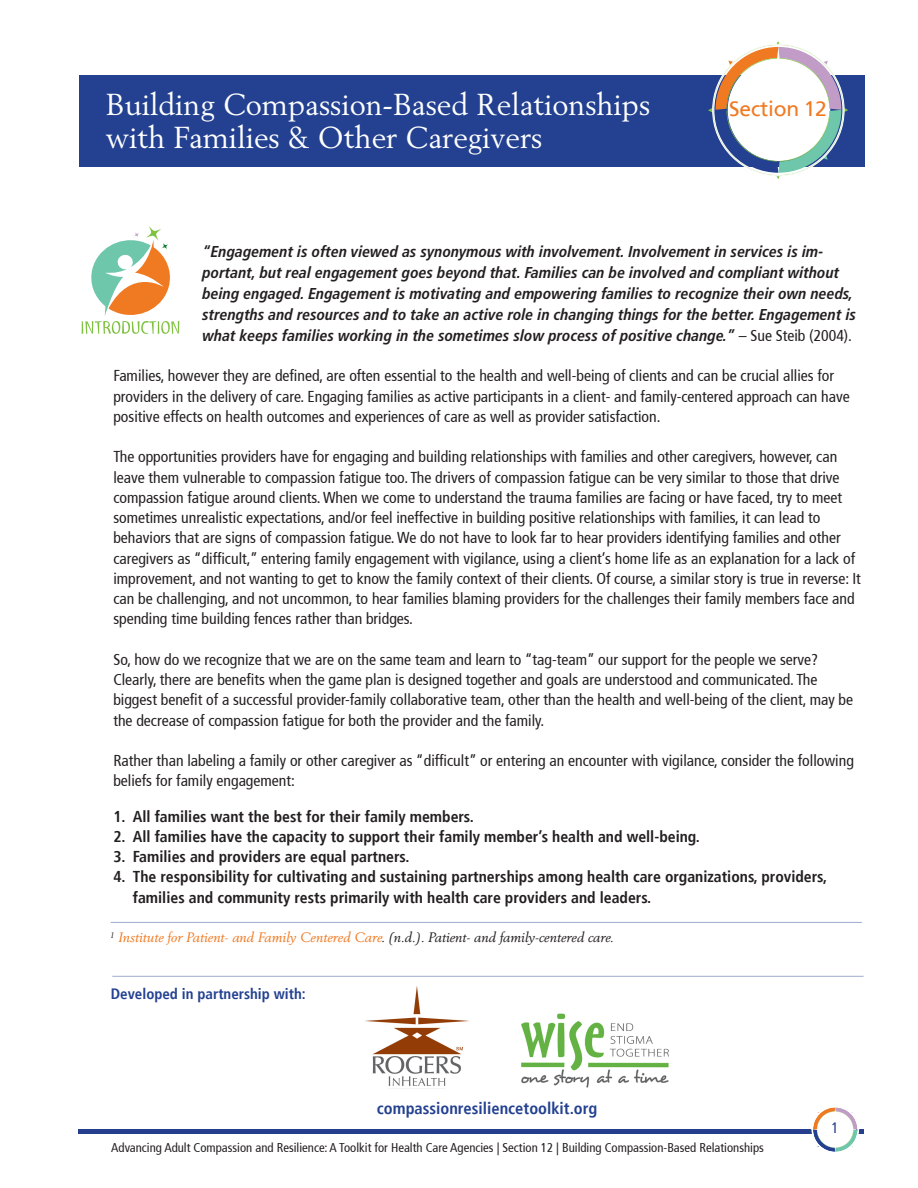
<style>
.page{position:relative;width:918px;height:1188px;background:#fff}
.page>*{position:absolute;margin:0;border:0;box-sizing:border-box;transform-origin:0 0}
.t1{font:30px "Berling";color:#fff}
.t2{font:21px "Frutiger";letter-spacing:-.01em;color:#f07a22}
.t3{font:700 condensed 16.5px "Frutiger";color:#234190}
.t4{font:condensed 15.75px/20.2px "Frutiger";color:#231f20}
.t5{font:italic 700 condensed 15.75px/21px "Frutiger LT Pro";color:#231f20}
.t6{font:700 condensed 15.75px "Frutiger";color:#231f20}
.t7{font:700 condensed 15px "Frutiger";color:#234190}
.t8{font:condensed 15px "Frutiger";color:#234190}
.t9{font:italic 13.5px "Berling";color:#f07a22}
.t10{font:condensed 12.75px "Frutiger";color:#231f20}
.s1{font-family:"Frutiger";font-weight:400;font-style:normal}
.s2{color:#231f20}
</style>
<div class="page">
<hr style="left:79px;top:1130px;width:785px;height:4px;background:#253f8e">
<svg style="left:810px;top:1107px;width:50px;height:45px"></svg>
<div style="left:79px;top:75px;width:786px;height:91px;background:#234190"></div>
<svg style="left:708px;top:41px;width:140px;height:138px"></svg>
<svg style="left:81px;top:226px;width:99px;height:108px"></svg>
<img style="left:365px;top:986px;width:104px;height:100px">
<hr style="left:112px;top:976px;width:752px;height:1px;background:#234190">
<img style="left:521px;top:1013px;width:148px;height:75px">
<hr style="left:111px;top:922px;width:751px;height:1px;background:#234190">
<p class="t1" style="left:106px;top:86px;width:546px">Building Compassion-Based Relationships</p>
<p class="t1" style="left:106px;top:119px;width:438px">with Families &amp; Other Caregivers</p>
<p class="t2" style="left:729px;top:99px;width:99px">Section 12</p>
<p class="t5" style="left:202px;top:241px;width:655px">“Engagement is often viewed as synonymous with involvement. Involvement in services is im&shy;portant, but real engagement goes beyond that. Families can be involved and compliant without being engaged. Engagement is motivating and empowering families to recognize their own needs, strengths and resources and to take an active role in changing things for the better. Engagement is what keeps families working in the sometimes slow process of positive change.” <span class="s1">– Sue Steib (2004).</span></p>
<p class="t4" style="left:113px;top:367px;width:738px">Families, however they are defined, are often essential to the health and well-being of clients and can be crucial allies for providers in the delivery of care. Engaging families as active participants in a client- and family-centered approach can have positive effects on health outcomes and experiences of care as well as provider satisfaction.</p>
<p class="t4" style="left:113px;top:448px;width:749px">The opportunities providers have for engaging and building relationships with families and other caregivers, however, can leave them vulnerable to compassion fatigue too. The drivers of compassion fatigue can be very similar to those that drive compassion fatigue around clients. When we come to understand the trauma families are facing or have faced, try to meet sometimes unrealistic expectations, and/or feel ineffective in building positive relationships with families, it can lead to behaviors that are signs of compassion fatigue. We do not have to look far to hear providers identifying families and other caregivers as “difficult,” entering family engagement with vigilance, using a client’s home life as an explanation for a lack of improvement, and not wanting to get to know the family context of their clients. Of course, a similar story is true in reverse: It can be challenging, and not uncommon, to hear families blaming providers for the challenges their family members face and spending time building fences rather than bridges.</p>
<p class="t4" style="left:113px;top:651px;width:706px">So, how do we recognize that we are on the same team and learn to “tag-team” our support for the people we serve?</p>
<p class="t4" style="left:113px;top:671px;width:706px">Clearly, there are benefits when the game plan is designed together and goals are understood and communicated. The</p>
<p class="t4" style="left:113px;top:691px;width:741px">biggest benefit of a successful provider-family collaborative team, other than the health and well-being of the client, may be the decrease of compassion fatigue for both the provider and the family.</p>
<p class="t4" style="left:113px;top:752px;width:742px">Rather than labeling a family or other caregiver as “difficult” or entering an encounter with vigilance, consider the following beliefs for family engagement:</p>
<p class="t6" style="left:113px;top:809px;width:362px">1. All families want the best for their family members.</p>
<p class="t6" style="left:113px;top:830px;width:588px">2. All families have the capacity to support their family member’s health and well-being.</p>
<p class="t6" style="left:113px;top:850px;width:298px">3. Families and providers are equal partners.</p>
<p class="t6" style="left:113px;top:870px;width:715px">4. The responsibility for cultivating and sustaining partnerships among health care organizations, providers,</p>
<p class="t6" style="left:133px;top:890px;width:520px">families and community rests primarily with health care providers and leaders.</p>
<p class="t9" style="left:110px;top:929px;width:505px"><sup>1</sup> Institute for Patient- and Family Centered Care<span class="s2">. (n.d.). Patient- and family-centered care.</span></p>
<p class="t7" style="left:111px;top:987px;width:196px">Developed in partnership with:</p>
<p class="t3" style="left:377px;top:1101px;width:222px">compassionresiliencetoolkit.org</p>
<p class="t10" style="left:111px;top:1142px;width:654px">Advancing Adult Compassion and Resilience: A Toolkit for Health Care Agencies | Section 12 | Building Compassion-Based Relationships</p>
<p class="t8" style="left:832px;top:1122px;width:9px">1</p>
</div>
